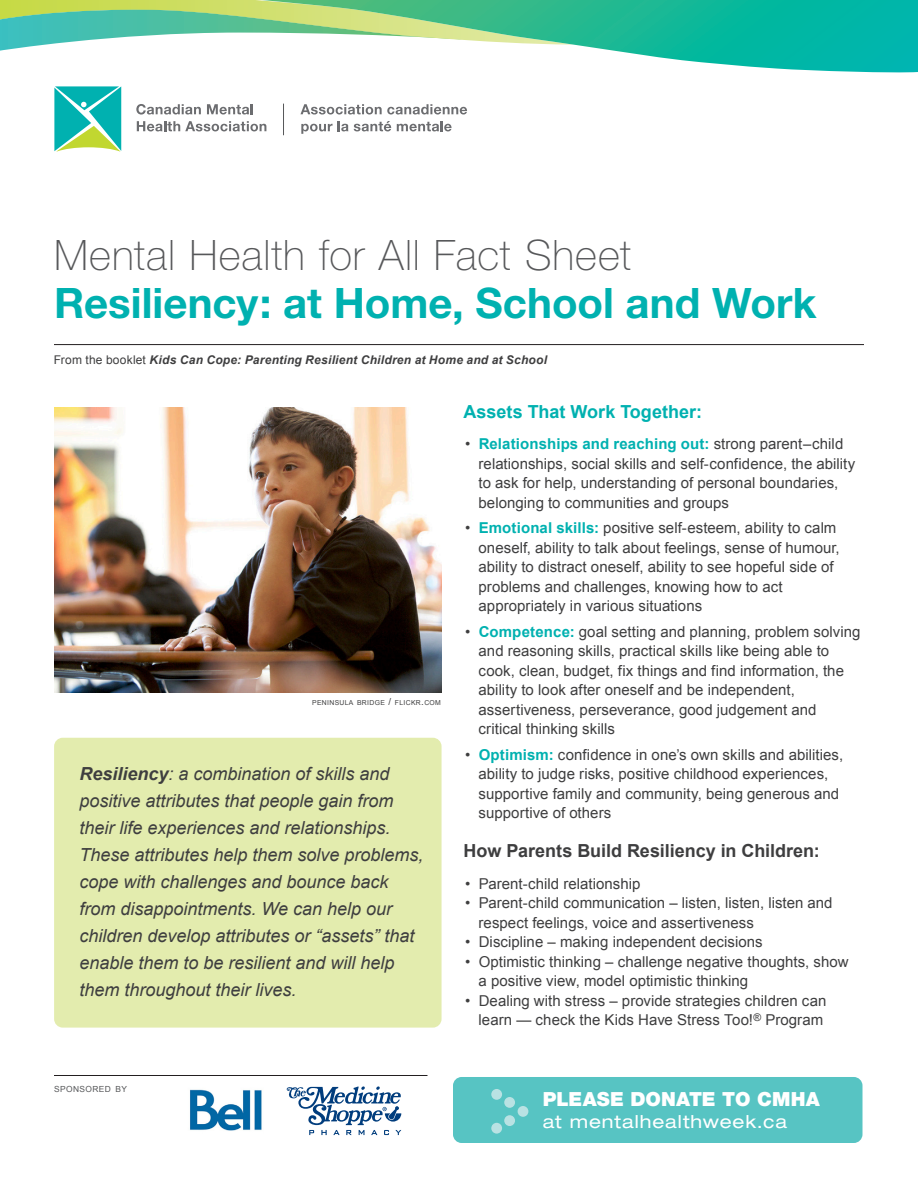
<style>
.page{position:relative;width:918px;height:1188px;background:#fff}
.page>*{position:absolute;margin:0;border:0;box-sizing:border-box;transform-origin:0 0}
.t1{font:700 42px "Helvetica Neue";color:#00b1b0}
.t2{font:100 42px "Helvetica Neue";letter-spacing:.025em;color:#57585a}
.t3{font:900 19.5px "Helvetica Neue";letter-spacing:.005em;color:#fff}
.t4{font:italic 18px/27px "Arial";color:#3e3e3f}
.t5{font:700 18px "Arial";color:#3e3e3f}
.t6{font:700 18px "Arial";color:#00b1b0}
.t7{font:expanded 18px "Helvetica Neue";letter-spacing:.05em;color:#fff}
.t8{font:15px/19.5px "Arial";letter-spacing:.005em;color:#3e3e3f}
.t9{font:italic 700 12px "Arial";letter-spacing:.02em;color:#3e3e3f}
.t10{font:8.4px "Arial";letter-spacing:.05em;color:#57585a}
.t11{font:6.9px "Arial";letter-spacing:.05em;color:#3e3e3f}
.s1{font-weight:400;font-style:normal}
.s2{font-size:9.75px}
.s3{font-weight:700}
.s4{font-weight:700;color:#00b1b0}
</style>
<div class="page">
<div style="left:54px;top:738px;width:388px;height:290px;background:#e3ecae;border-radius:9px"></div>
<img style="left:54px;top:407px;width:388px;height:285px">
<svg style="left:300px;top:104px;width:167px;height:11px"></svg>
<svg style="left:301px;top:121px;width:47px;height:13px"></svg>
<svg style="left:354px;top:121px;width:37px;height:10px"></svg>
<svg style="left:397px;top:121px;width:55px;height:10px"></svg>
<svg style="left:136px;top:104px;width:65px;height:11px"></svg>
<svg style="left:207px;top:104px;width:46px;height:11px"></svg>
<svg style="left:137px;top:121px;width:129px;height:10px"></svg>
<svg style="left:54px;top:86px;width:67px;height:65px;background:#49c4ab"></svg>
<hr style="left:283px;top:104px;width:1px;height:31px;background:#57585a">
<svg style="left:0;top:0;width:262px;height:51px"></svg>
<svg style="left:262px;top:0;width:656px;height:73px"></svg>
<hr style="left:54px;top:344px;width:810px;height:1px;background:#231f20">
<hr style="left:54px;top:1075px;width:374px;height:1px;background:#231f20">
<div style="left:453px;top:1077px;width:409px;height:66px;background:#57c4c3;border-radius:9px"></div>
<div style="left:491px;top:1089px;width:11px;height:11px;background:#b9e2e3;border-radius:50%"></div>
<div style="left:504px;top:1097px;width:11px;height:11px;background:#b9e2e3;border-radius:50%"></div>
<div style="left:518px;top:1106px;width:10px;height:11px;background:#b9e2e3;border-radius:50%"></div>
<div style="left:491px;top:1123px;width:11px;height:11px;background:#b9e2e3;border-radius:50%"></div>
<div style="left:504px;top:1115px;width:11px;height:11px;background:#b9e2e3;border-radius:50%"></div>
<img style="left:190px;top:1089px;width:72px;height:42px">
<svg style="left:287px;top:1086px;width:114px;height:49px"></svg>
<h1 class="t2" style="left:54px;top:231px;width:579px">Mental Health for All Fact Sheet</h1>
<h1 class="t1" style="left:54px;top:277px;width:764px">Resiliency: at Home, School and Work</h1>
<p class="t9" style="left:54px;top:352px;width:495px"><span class="s1">From the booklet</span> Kids Can Cope: Parenting Resilient Children at Home and at School</p>
<p class="t11" style="left:312px;top:698px;width:130px">PENINSULA BRIDGE <span class="s2">/</span> FLICKR<span class="s2">.</span>COM</p>
<p class="t4" style="left:79px;top:760px;width:346px"><span class="s3">Resiliency</span>: a combination of skills and positive attributes that people gain from their life experiences and relationships.<br>These attributes help them solve problems, cope with challenges and bounce back from disappointments. We can help our children develop attributes or “assets” that enable them to be resilient and will help them throughout their lives.</p>
<p class="t10" style="left:54px;top:1084px;width:75px">SPONSORED BY</p>
<p class="t6" style="left:464px;top:400px;width:240px">Assets That Work Together:</p>
<p class="t8" style="left:479px;top:435px;width:378px;text-indent:-14px">• <span class="s4">Relationships and reaching out:</span> strong parent–child relationships, social skills and self-confidence, the ability to ask for help, understanding of personal boundaries, belonging to communities and groups</p>
<p class="t8" style="left:479px;top:519px;width:363px;text-indent:-14px">• <span class="s4">Emotional skills:</span> positive self-esteem, ability to calm oneself, ability to talk about feelings, sense of humour, ability to distract oneself, ability to see hopeful side of problems and challenges, knowing how to act appropriately in various situations</p>
<p class="t8" style="left:479px;top:622px;width:383px;text-indent:-14px">• <span class="s4">Competence:</span> goal setting and planning, problem solving and reasoning skills, practical skills like being able to cook, clean, budget, fix things and find information, the ability to look after oneself and be independent, assertiveness, perseverance, good judgement and critical thinking skills</p>
<p class="t8" style="left:479px;top:745px;width:366px;text-indent:-14px">• <span class="s4">Optimism:</span> confidence in one’s own skills and abilities, ability to judge risks, positive childhood experiences, supportive family and community, being generous and supportive of others</p>
<p class="t5" style="left:464px;top:839px;width:358px">How Parents Build Resiliency in Children:</p>
<p class="t8" style="left:465px;top:874px;width:177px">• Parent-child relationship</p>
<p class="t8" style="left:479px;top:894px;width:356px;text-indent:-14px">• Parent-child communication – listen, listen, listen and respect feelings, voice and assertiveness</p>
<p class="t8" style="left:465px;top:933px;width:299px">• Discipline – making independent decisions</p>
<p class="t8" style="left:479px;top:952px;width:372px;text-indent:-14px">• Optimistic thinking – challenge negative thoughts, show a positive view, model optimistic thinking</p>
<p class="t8" style="left:465px;top:991px;width:363px;text-align:right">• Dealing with stress – provide strategies children can learn — check the Kids Have Stress Too!<sup>®</sup> Program</p>
<h2 class="t3" style="left:543px;top:1087px;width:279px">PLEASE DONATE TO CMHA</h2>
<p class="t7" style="left:543px;top:1111px;width:246px">at mentalhealthweek.ca</p>
</div>
